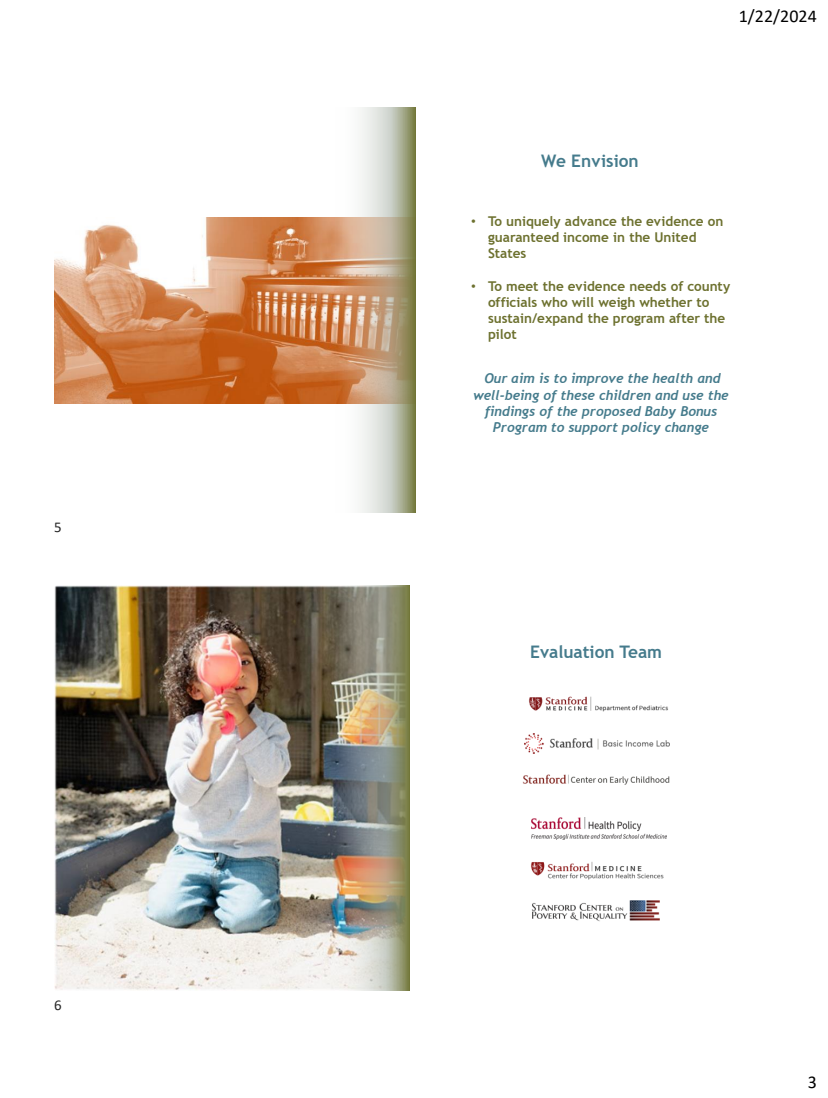
<style>
.page{position:relative;width:828px;height:1098px;background:#fff}
.page>*{position:absolute;margin:0;border:0;box-sizing:border-box;transform-origin:0 0}
.t1{font:18px "Calibri";color:#000}
.t2{font:700 17.25px "Trebuchet MS";color:#457b8c}
.t3{font:15px "Calibri";color:#262626}
.t4{font:700 13.5px/16.2px "Trebuchet MS";color:#6d712f}
.t5{font:italic 700 13.5px/16.4px "Trebuchet";color:#457b8c;text-align:center}
.s1{font-family:"Arial";font-weight:400}
</style>
<div class="page">
<img style="left:54px;top:217px;width:282px;height:186px">
<svg style="left:336px;top:108px;width:79px;height:405px"></svg>
<img style="left:532px;top:900px;width:128px;height:22px">
<img style="left:522px;top:774px;width:148px;height:11px">
<img style="left:531px;top:862px;width:133px;height:18px">
<img style="left:532px;top:817px;width:135px;height:23px">
<img style="left:529px;top:696px;width:139px;height:16px">
<img style="left:525px;top:734px;width:144px;height:19px">
<img style="left:54px;top:585px;width:356px;height:405px">
<img style="left:334px;top:585px;width:75px;height:405px">
<p class="t3" style="left:54px;top:521px;width:9px">5</p>
<p class="t3" style="left:54px;top:999px;width:9px">6</p>
<h1 class="t1" style="left:739px;top:9px;width:80px">1/22/2024</h1>
<p class="t2" style="left:541px;top:151px;width:99px">We Envision</p>
<p class="t4" style="left:488px;top:213px;width:237px;text-indent:-17px"><span class="s1">•</span> To uniquely advance the evidence on guaranteed income in the United<br>States</p>
<p class="t4" style="left:488px;top:278px;width:244px;text-indent:-17px"><span class="s1">•</span> To meet the evidence needs of county officials who will weigh whether to sustain/expand the program after the pilot</p>
<p class="t5" style="left:473px;top:370px;width:257px">Our aim is to improve the health and well-being of these children and use the findings of the proposed Baby Bonus Program to support policy change</p>
<p class="t2" style="left:530px;top:641px;width:133px">Evaluation Team</p>
<h1 class="t1" style="left:808px;top:1075px;width:11px">3</h1>
</div>
